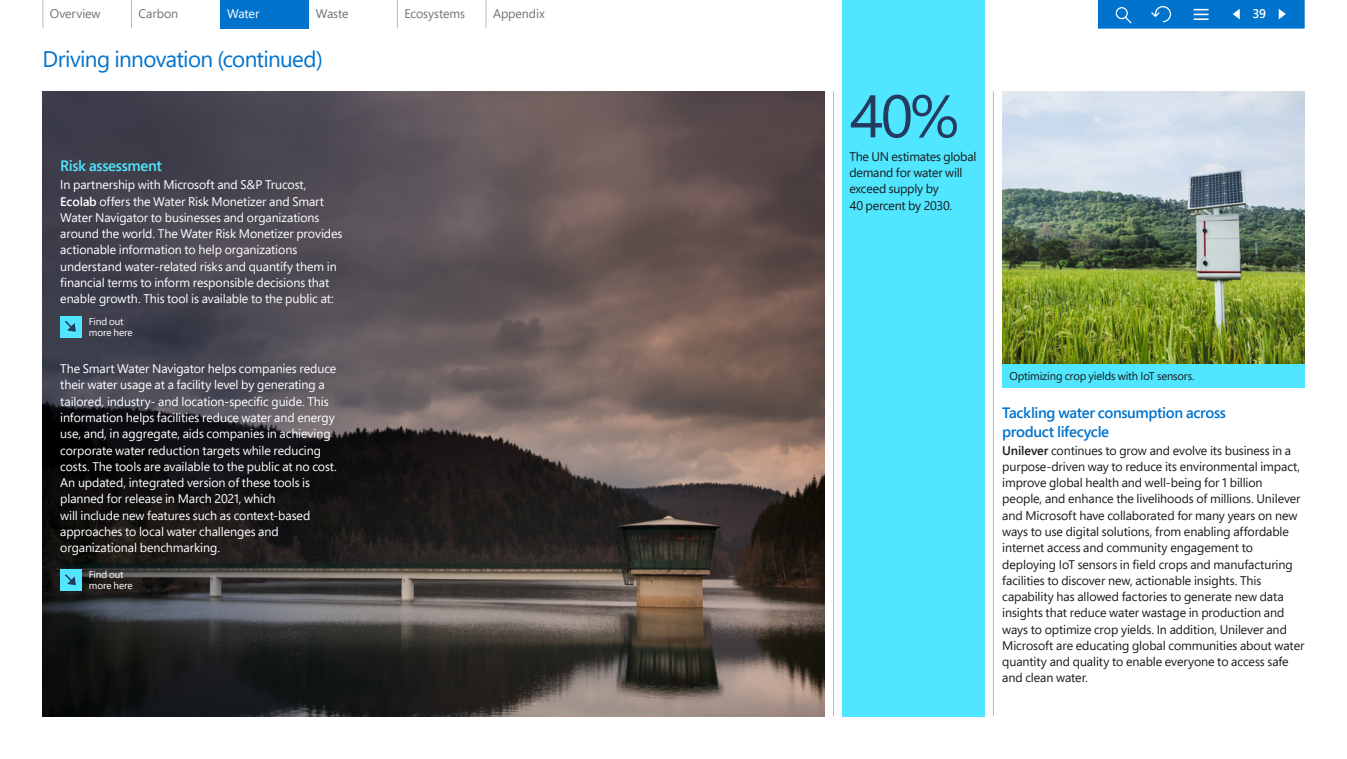
<style>
.page{position:relative;width:1347px;height:759px;background:#fff}
.page>*{position:absolute;margin:0;border:0;box-sizing:border-box;transform-origin:0 0}
.t1{font:60px "Segoe Pro";color:#243a5e}
.t2{font:22.5px "Segoe Pro";letter-spacing:-.03em;color:#0073cd}
.t3{font:600 15px/18.8px "Segoe Pro";letter-spacing:-.025em;color:#0073cd}
.t4{font:600 15px "Segoe Pro";letter-spacing:-.02em;color:#50e6ff}
.t5{font:12.5px/16.2px "Segoe Pro";letter-spacing:-.01em;color:#fff}
.t6{font:12.5px/16.2px "Segoe Pro";letter-spacing:-.01em;color:#1a1a1a}
.t7{font:12.5px "Segoe Pro";letter-spacing:-.005em;color:#737373}
.t8{font:600 12.5px "Segoe Pro";color:#fff}
.t9{font:11.25px "Segoe Pro";letter-spacing:-.015em;color:#1a1a1a}
.t10{font:10px/11.2px "Segoe Pro";letter-spacing:-.01em;color:#fff}
.s1{font-weight:600}
</style>
<div class="page">
<div style="left:1002px;top:363px;width:302px;height:25px;background:#50e6ff"></div>
<div style="left:842px;top:0;width:142px;height:716px;background:#50e6ff"></div>
<div style="left:220px;top:0;width:89px;height:28px;background:#0073cd"></div>
<hr style="left:993px;top:91px;width:1px;height:625px;background:#b9b9b9">
<hr style="left:833px;top:91px;width:1px;height:625px;background:#b9b9b9">
<img style="left:43px;top:91px;width:781px;height:625px">
<div style="left:60px;top:316px;width:22px;height:21px;background:#50e6ff"></div>
<svg style="left:65px;top:320px;width:11px;height:11px"></svg>
<div style="left:60px;top:569px;width:22px;height:21px;background:#50e6ff"></div>
<svg style="left:65px;top:574px;width:11px;height:11px"></svg>
<img style="left:1002px;top:91px;width:302px;height:272px">
<svg style="left:397px;top:0;width:1px;height:28px"></svg>
<svg style="left:485px;top:0;width:1px;height:28px"></svg>
<svg style="left:43px;top:0;width:1px;height:28px"></svg>
<svg style="left:131px;top:0;width:1px;height:28px"></svg>
<svg style="left:1098px;top:0;width:206px;height:28px"></svg>
<p class="t7" style="left:50px;top:5px;width:52px">Overview</p>
<p class="t7" style="left:139px;top:5px;width:41px">Carbon</p>
<p class="t5" style="left:227px;top:5px;width:34px">Water</p>
<p class="t7" style="left:316px;top:5px;width:34px">Waste</p>
<p class="t7" style="left:404px;top:5px;width:62px">Ecosystems</p>
<p class="t7" style="left:493px;top:5px;width:53px">Appendix</p>
<h2 class="t2" style="left:43px;top:43px;width:282px">Driving innovation (continued)</h2>
<h4 class="t4" style="left:60px;top:156px;width:103px">Risk assessment</h4>
<p class="t5" style="left:60px;top:176px;width:284px">In partnership with Microsoft and S&amp;P Trucost, <span class="s1">Ecolab</span> offers the Water Risk Monetizer and Smart Water Navigator to businesses and organizations around the world. The Water Risk Monetizer provides actionable information to help organizations understand water-related risks and quantify them in financial terms to inform responsible decisions that enable growth. This tool is available to the public at:</p>
<p class="t10" style="left:89px;top:315px;width:45px">Find out more here</p>
<p class="t5" style="left:60px;top:360px;width:278px">The Smart Water Navigator helps companies reduce their water usage at a facility level by generating a tailored, industry- and location-specific guide. This information helps facilities reduce water and energy use, and, in aggregate, aids companies in achieving corporate water reduction targets while reducing costs. The tools are available to the public at no cost.<br>An updated, integrated version of these tools is planned for release in March 2021, which<br>will include new features such as context-based approaches to local water challenges and organizational benchmarking.</p>
<p class="t10" style="left:89px;top:568px;width:45px">Find out more here</p>
<p class="t1" style="left:849px;top:75px;width:111px">40%</p>
<p class="t6" style="left:849px;top:148px;width:129px">The UN estimates global demand for water will exceed supply by<br>40 percent by 2030.</p>
<p class="t8" style="left:1252px;top:5px;width:15px">39</p>
<p class="t9" style="left:1009px;top:367px;width:187px">Optimizing crop yields with IoT sensors.</p>
<h4 class="t3" style="left:1002px;top:402px;width:225px">Tackling water consumption across product lifecycle</h4>
<p class="t6" style="left:1002px;top:441px;width:304px"><span class="s1">Unilever</span> continues to grow and evolve its business in a purpose-driven way to reduce its environmental impact, improve global health and well-being for 1 billion people, and enhance the livelihoods of millions. Unilever and Microsoft have collaborated for many years on new ways to use digital solutions, from enabling affordable internet access and community engagement to deploying IoT sensors in field crops and manufacturing facilities to discover new, actionable insights. This capability has allowed factories to generate new data insights that reduce water wastage in production and ways to optimize crop yields. In addition, Unilever and Microsoft are educating global communities about water quantity and quality to enable everyone to access safe and clean water.</p>
</div>
